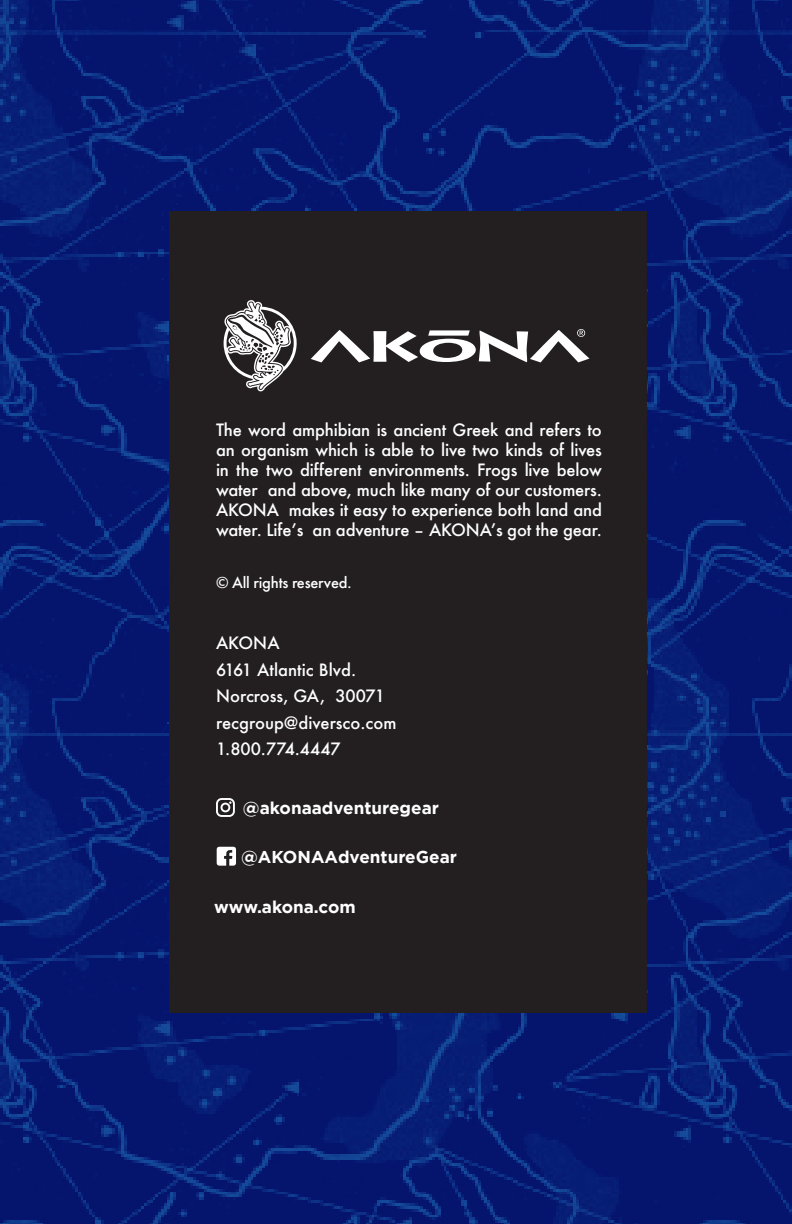
<style>
.page{position:relative;width:792px;height:1224px;background:#fff}
.page>*{position:absolute;margin:0;border:0;box-sizing:border-box;transform-origin:0 0}
.t1{font:700 17.2px "Gotham";color:#fff}
.t2{font:500 16.6px/19.8px "Futura";letter-spacing:-.005em;color:#fff;text-align:justify}
.t3{font:500 16.6px "Futura PT";letter-spacing:-.01em;color:#fff}
</style>
<div class="page">
<img style="left:0;top:0;width:792px;height:1224px">
<div style="left:169px;top:211px;width:478px;height:802px;background:#231f20"></div>
<svg style="left:224px;top:300px;width:73px;height:91px"></svg>
<svg style="left:216px;top:798px;width:19px;height:19px"></svg>
<svg style="left:217px;top:847px;width:19px;height:19px"></svg>
<svg style="left:311px;top:329px;width:278px;height:33px"></svg>
<p class="t2" style="left:216px;top:420px;width:387px">The word amphibian is ancient Greek and refers to an organism which is able to live two kinds of lives in the two different environments. Frogs live below water and above, much like many of our customers.<br>AKONA makes it easy to experience both land and water. Life’s an adventure – AKONA’s got the gear.</p>
<p class="t3" style="left:216px;top:573px;width:137px">© All rights reserved.</p>
<p class="t2" style="left:216px;top:629px;width:182px;line-height:26.6px;text-align:left">AKONA<br>6161 Atlantic Blvd.<br>Norcross, GA, 30071 recgroup@diversco.com<br>1.800.774.4447</p>
<p class="t1" style="left:243px;top:796px;width:197px">@akonaadventuregear</p>
<p class="t1" style="left:241px;top:845px;width:217px">@AKONAAdventureGear</p>
<p class="t1" style="left:214px;top:896px;width:143px">www.akona.com</p>
</div>
